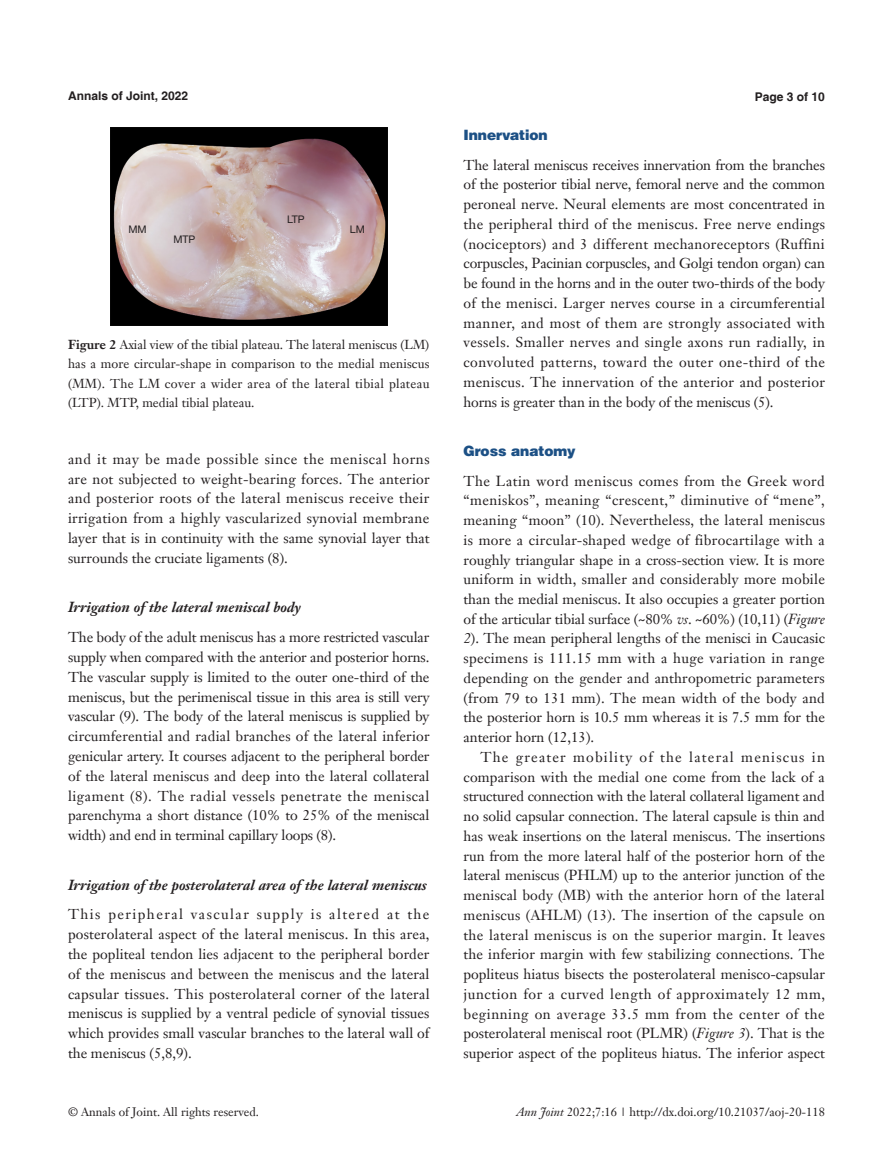
<style>
.page{position:relative;width:893px;height:1170px;background:#fff}
.page>*{position:absolute;margin:0;border:0;box-sizing:border-box;transform-origin:0 0}
.t1{font:14.25px/19.8px "Janson Text LT";color:#231f20;text-align:justify}
.t2{font:italic 700 14.25px "Janson Text LT";color:#231f20}
.t3{font:900 14.25px "Helvetica";color:#1c5085}
.t4{font:12.75px/19.5px "Janson Text LT";letter-spacing:.01em;color:#231f20;text-align:justify}
.t5{font:12px "Janson Text LT";color:#231f20}
.t6{font:700 12px "Helvetica";color:#231f20}
.t7{font:10.5px "Helvetica Neue LT Pro";color:#231f20}
.s1{font-weight:700}
.s2{font-style:italic}
</style>
<div class="page">
<img style="left:111px;top:128px;width:276px;height:197px">
<p class="t6" style="left:68px;top:88px;width:122px">Annals of Joint, 2022</p>
<p class="t6" style="left:755px;top:89px;width:72px">Page 3 of 10</p>
<p class="t7" style="left:128px;top:223px;width:20px">MM</p>
<p class="t7" style="left:173px;top:232px;width:23px">MTP</p>
<p class="t7" style="left:287px;top:212px;width:19px">LTP</p>
<p class="t7" style="left:350px;top:223px;width:16px">LM</p>
<p class="t4" style="left:68px;top:334px;width:363px"><span class="s1">Figure 2</span> Axial view of the tibial plateau. The lateral meniscus (LM) has a more circular-shape in comparison to the medial meniscus (MM). The LM cover a wider area of the lateral tibial plateau (LTP). MTP, medial tibial plateau.</p>
<p class="t1" style="left:68px;top:449px;width:363px">and it may be made possible since the meniscal horns are not subjected to weight-bearing forces. The anterior and posterior roots of the lateral meniscus receive their irrigation from a highly vascularized synovial membrane layer that is in continuity with the same synovial layer that surrounds the cruciate ligaments (8).</p>
<p class="t2" style="left:68px;top:598px;width:235px">Irrigation of the lateral meniscal body</p>
<p class="t1" style="left:68px;top:627px;width:363px">The body of the adult meniscus has a more restricted vascular supply when compared with the anterior and posterior horns.<br>The vascular supply is limited to the outer one-third of the meniscus, but the perimeniscal tissue in this area is still very vascular (9). The body of the lateral meniscus is supplied by circumferential and radial branches of the lateral inferior genicular artery. It courses adjacent to the peripheral border of the lateral meniscus and deep into the lateral collateral ligament (8). The radial vessels penetrate the meniscal parenchyma a short distance (10% to 25% of the meniscal width) and end in terminal capillary loops (8).</p>
<p class="t2" style="left:68px;top:875px;width:360px">Irrigation of the posterolateral area of the lateral meniscus</p>
<p class="t1" style="left:68px;top:904px;width:363px">This peripheral vascular supply is altered at the posterolateral aspect of the lateral meniscus. In this area, the popliteal tendon lies adjacent to the peripheral border of the meniscus and between the meniscus and the lateral capsular tissues. This posterolateral corner of the lateral meniscus is supplied by a ventral pedicle of synovial tissues which provides small vascular branches to the lateral wall of the meniscus (5,8,9).</p>
<p class="t3" style="left:463px;top:126px;width:86px">Innervation</p>
<p class="t1" style="left:463px;top:154px;width:363px">The lateral meniscus receives innervation from the branches of the posterior tibial nerve, femoral nerve and the common peroneal nerve. Neural elements are most concentrated in the peripheral third of the meniscus. Free nerve endings (nociceptors) and 3 different mechanoreceptors (Ruffini corpuscles, Pacinian corpuscles, and Golgi tendon organ) can be found in the horns and in the outer two-thirds of the body of the menisci. Larger nerves course in a circumferential manner, and most of them are strongly associated with vessels. Smaller nerves and single axons run radially, in convoluted patterns, toward the outer one-third of the meniscus. The innervation of the anterior and posterior horns is greater than in the body of the meniscus (5).</p>
<p class="t3" style="left:463px;top:441px;width:114px">Gross anatomy</p>
<p class="t1" style="left:463px;top:470px;width:363px">The Latin word meniscus comes from the Greek word “meniskos”, meaning “crescent,” diminutive of “mene”, meaning “moon” (10). Nevertheless, the lateral meniscus is more a circular-shaped wedge of fibrocartilage with a roughly triangular shape in a cross-section view. It is more uniform in width, smaller and considerably more mobile than the medial meniscus. It also occupies a greater portion of the articular tibial surface (~80% <span class="s2">vs</span>. ~60%) (10,11) (<span class="s2">Figure 2</span>). The mean peripheral lengths of the menisci in Caucasic specimens is 111.15 mm with a huge variation in range depending on the gender and anthropometric parameters (from 79 to 131 mm). The mean width of the body and the posterior horn is 10.5 mm whereas it is 7.5 mm for the anterior horn (12,13).</p>
<p class="t1" style="left:463px;top:747px;width:363px;text-indent:17px">The greater mobility of the lateral meniscus in comparison with the medial one come from the lack of a structured connection with the lateral collateral ligament and no solid capsular connection. The lateral capsule is thin and has weak insertions on the lateral meniscus. The insertions run from the more lateral half of the posterior horn of the lateral meniscus (PHLM) up to the anterior junction of the meniscal body (MB) with the anterior horn of the lateral meniscus (AHLM) (13). The insertion of the capsule on the lateral meniscus is on the superior margin. It leaves the inferior margin with few stabilizing connections. The popliteus hiatus bisects the posterolateral menisco-capsular junction for a curved length of approximately 12 mm, beginning on average 33.5 mm from the center of the posterolateral meniscal root (PLMR) (<span class="s2">Figure 3</span>). That is the superior aspect of the popliteus hiatus. The inferior aspect</p>
<p class="t5" style="left:68px;top:1104px;width:192px">© Annals of Joint. All rights reserved.</p>
<p class="t5" style="left:516px;top:1104px;width:310px"><span class="s2">Ann Joint</span> 2022;7:16 | http://dx.doi.org/10.21037/aoj-20-118</p>
</div>
